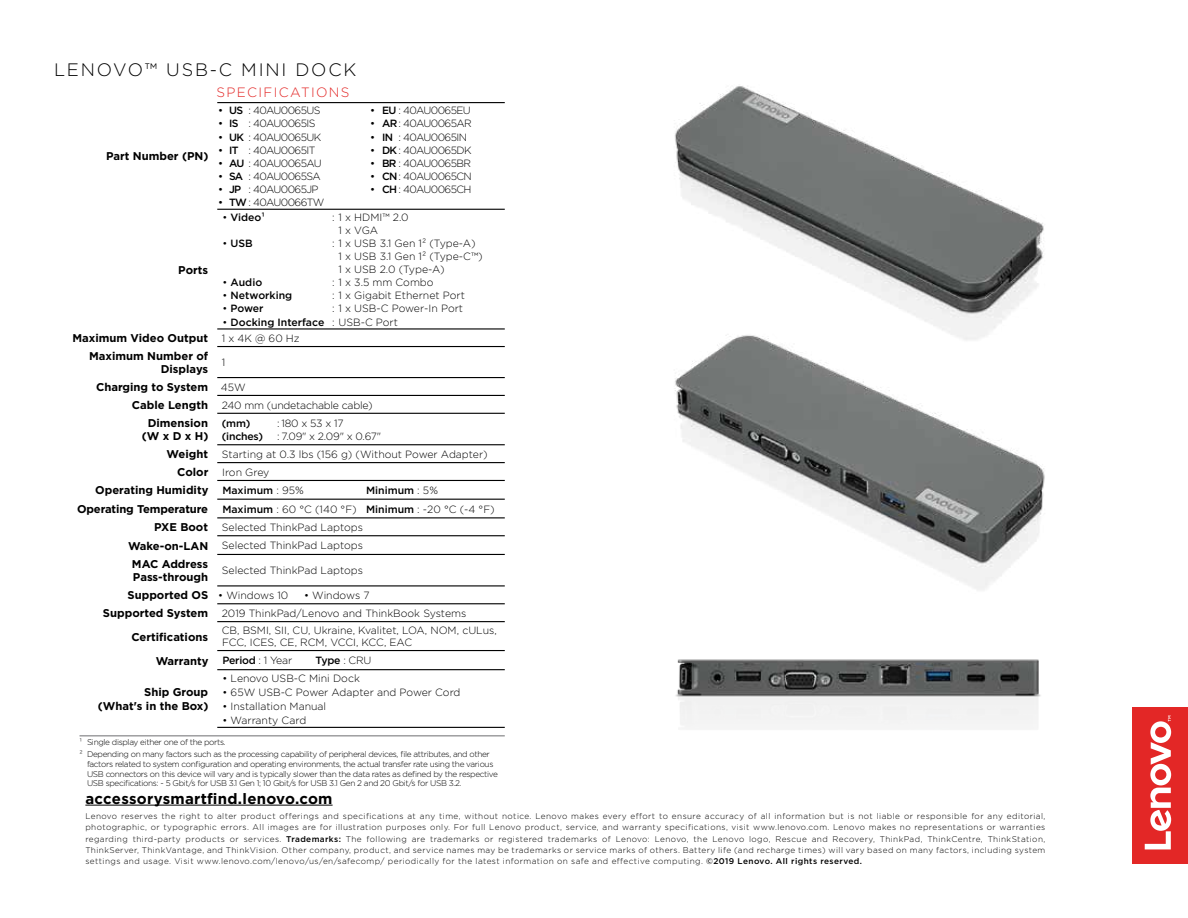
<style>
.page{position:relative;width:1188px;height:918px;background:#fff}
.page>*{position:absolute;margin:0;border:0;box-sizing:border-box;transform-origin:0 0}
.t1{font:300 18px "Gotham";letter-spacing:.1em;color:#000}
.t2{font:700 15px "Gotham";letter-spacing:.02em;color:#000}
.t3{font:300 13.5px "Gotham";letter-spacing:.1em;color:#e32726}
.t4{font:700 11.25px/13.5px "Gotham";color:#000}
.t5{font:300 10.5px/13px "Gotham";letter-spacing:-.005em;color:#000}
.t6{font:300 10.5px "Gotham";letter-spacing:-.06em;color:#000}
.t7{font:500 10.5px "Gotham";color:#000}
.t8{font:300 8.25px/11.2px "Gotham";letter-spacing:-.04em;color:#000}
.s1{font-weight:400}
.s2{font-weight:500}
.s3{font-weight:300}
.s4{font-weight:300;font-size:10.5px}
.s5{font-weight:700;font-size:11.25px}
.s6{font-weight:500;font-size:10.5px}
</style>
<div class="page">
<hr style="left:85px;top:805px;width:248px;height:1px;background:#000">
<hr style="left:217px;top:102px;width:288px;height:1px;background:#000">
<hr style="left:217px;top:444px;width:288px;height:1px;background:#000">
<hr style="left:217px;top:462px;width:288px;height:1px;background:#000">
<hr style="left:217px;top:480px;width:288px;height:1px;background:#000">
<hr style="left:217px;top:499px;width:288px;height:1px;background:#000">
<hr style="left:217px;top:517px;width:288px;height:1px;background:#000">
<hr style="left:217px;top:535px;width:288px;height:1px;background:#000">
<hr style="left:217px;top:554px;width:288px;height:1px;background:#000">
<hr style="left:217px;top:585px;width:288px;height:1px;background:#000">
<hr style="left:217px;top:603px;width:288px;height:1px;background:#000">
<hr style="left:217px;top:621px;width:288px;height:1px;background:#000">
<hr style="left:217px;top:650px;width:288px;height:1px;background:#000">
<hr style="left:217px;top:669px;width:288px;height:1px;background:#000">
<hr style="left:217px;top:727px;width:288px;height:1px;background:#000">
<hr style="left:217px;top:209px;width:288px;height:1px;background:#000">
<hr style="left:217px;top:328px;width:288px;height:2px;background:#000">
<hr style="left:217px;top:346px;width:288px;height:1px;background:#000">
<hr style="left:217px;top:377px;width:288px;height:1px;background:#000">
<hr style="left:217px;top:395px;width:288px;height:1px;background:#000">
<hr style="left:217px;top:413px;width:288px;height:1px;background:#000">
<hr style="left:80px;top:735px;width:425px;height:1px;background:#6d6e71">
<img style="left:674px;top:86px;width:370px;height:241px">
<img style="left:674px;top:327px;width:371px;height:263px">
<img style="left:675px;top:659px;width:366px;height:68px">
<div style="left:1133px;top:707px;width:55px;height:157px;background:#e32726"></div>
<svg style="left:1145px;top:716px;width:26px;height:133px"></svg>
<h1 class="t1" style="left:54px;top:58px;width:304px">LENOVO™ USB-C MINI DOCK</h1>
<h3 class="t4" style="left:106px;top:150px;width:104px">Part Number (PN)</h3>
<h3 class="t3" style="left:216px;top:83px;width:135px">SPECIFICATIONS</h3>
<p class="t6" style="left:218px;top:104px;width:104px"><span class="s1">•</span> <span class="s2">US</span> : 40AU0065US</p>
<p class="t6" style="left:370px;top:104px;width:102px"><span class="s1">•</span> <span class="s2">EU</span> : 40AU0065EU</p>
<p class="t6" style="left:218px;top:117px;width:99px"><span class="s1">•</span> <span class="s2">IS</span> : 40AU0065IS</p>
<p class="t6" style="left:370px;top:117px;width:103px"><span class="s1">•</span> <span class="s2">AR</span> : 40AU0065AR</p>
<p class="t6" style="left:218px;top:130px;width:104px"><span class="s1">•</span> <span class="s2">UK</span> : 40AU0065UK</p>
<p class="t6" style="left:370px;top:130px;width:98px"><span class="s1">•</span> <span class="s2">IN</span> : 40AU0065IN</p>
<p class="t6" style="left:218px;top:143px;width:99px"><span class="s1">•</span> <span class="s2">IT</span> : 40AU0065IT</p>
<p class="t6" style="left:370px;top:143px;width:103px"><span class="s1">•</span> <span class="s2">DK</span> : 40AU0065DK</p>
<p class="t6" style="left:218px;top:156px;width:105px"><span class="s1">•</span> <span class="s2">AU</span> : 40AU0065AU</p>
<p class="t6" style="left:370px;top:156px;width:102px"><span class="s1">•</span> <span class="s2">BR</span> : 40AU0065BR</p>
<p class="t6" style="left:218px;top:169px;width:104px"><span class="s1">•</span> <span class="s2">SA</span> : 40AU0065SA</p>
<p class="t6" style="left:370px;top:169px;width:103px"><span class="s1">•</span> <span class="s2">CN</span> : 40AU0065CN</p>
<p class="t6" style="left:218px;top:182px;width:102px"><span class="s1">•</span> <span class="s2">JP</span> : 40AU0065JP</p>
<p class="t6" style="left:370px;top:182px;width:103px"><span class="s1">•</span> <span class="s2">CH</span> : 40AU0065CH</p>
<p class="t6" style="left:218px;top:195px;width:108px"><span class="s1">•</span> <span class="s2">TW</span> : 40AU0066TW</p>
<p class="t7" style="left:223px;top:210px;width:44px"><span class="s3">•</span> Video¹</p>
<p class="t5" style="left:338px;top:211px;width:72px;text-indent:-6px">: 1 x HDMI™ 2.0<br>1 x VGA</p>
<p class="t7" style="left:223px;top:237px;width:32px"><span class="s3">•</span> USB</p>
<p class="t5" style="left:338px;top:237px;width:146px;text-indent:-6px">: 1 x USB 3.1 Gen 1² (Type-A)<br>1 x USB 3.1 Gen 1² (Type-C™)<br>1 x USB 2.0 (Type-A)</p>
<p class="t7" style="left:223px;top:276px;width:41px"><span class="s3">•</span> Audio</p>
<p class="t5" style="left:332px;top:276px;width:103px">: 1 x 3.5 mm Combo</p>
<p class="t7" style="left:223px;top:289px;width:71px"><span class="s3">•</span> Networking</p>
<p class="t5" style="left:332px;top:289px;width:134px">: 1 x Gigabit Ethernet Port</p>
<p class="t7" style="left:223px;top:302px;width:43px"><span class="s3">•</span> Power</p>
<p class="t5" style="left:332px;top:302px;width:133px">: 1 x USB-C Power-In Port</p>
<p class="t7" style="left:223px;top:315px;width:177px"><span class="s3">•</span> Docking Interface <span class="s3">: USB-C Port</span></p>
<h3 class="t4" style="left:89px;top:329px;width:212px;line-height:17.5px;text-indent:-17px">Maximum Video Output <span class="s4">1 x 4K @ 60 Hz<br></span>Maximum Number of</h3>
<h3 class="t4" style="left:161px;top:363px;width:49px">Displays</h3>
<h3 class="t4" style="left:178px;top:263px;width:31px">Ports</h3>
<p class="t5" style="left:222px;top:356px;width:5px">1</p>
<h3 class="t4" style="left:96px;top:380px;width:151px">Charging to System <span class="s4">45W</span></h3>
<p class="t5" style="left:132px;top:398px;width:242px"><span class="s5">Cable Length</span> 240 mm (undetachable cable)</p>
<h3 class="t4" style="left:142px;top:416px;width:68px;text-align:center">Dimension (W x D x H)</h3>
<p class="t7" style="left:222px;top:416px;width:30px">(mm)</p>
<p class="t5" style="left:277px;top:416px;width:68px">: 180 x 53 x 17</p>
<p class="t7" style="left:222px;top:429px;width:43px">(inches)</p>
<p class="t5" style="left:277px;top:429px;width:106px">: 7.09" x 2.09" x 0.67"</p>
<p class="t5" style="left:167px;top:447px;width:323px"><span class="s5">Weight</span> Starting at 0.3 lbs (156 g) (Without Power Adapter)</p>
<p class="t5" style="left:177px;top:465px;width:94px"><span class="s5">Color</span> Iron Grey</p>
<h3 class="t4" style="left:95px;top:484px;width:210px">Operating Humidity <span class="s6">Maximum</span> <span class="s4">: 95%</span></h3>
<p class="t7" style="left:366px;top:483px;width:73px">Minimum <span class="s3">: 5%</span></p>
<h3 class="t4" style="left:77px;top:502px;width:133px">Operating Temperature</h3>
<p class="t5" style="left:222px;top:502px;width:274px"><span class="s2">Maximum</span> : 60 °C (140 °F) <span class="s2">Minimum</span> : -20 °C (-4 °F)</p>
<p class="t5" style="left:154px;top:520px;width:210px"><span class="s5">PXE Boot</span> Selected ThinkPad Laptops</p>
<p class="t5" style="left:128px;top:539px;width:236px"><span class="s5">Wake-on-LAN</span> Selected ThinkPad Laptops</p>
<h3 class="t4" style="left:132px;top:557px;width:78px">MAC Address<br>Pass-through</h3>
<p class="t5" style="left:222px;top:564px;width:143px">Selected ThinkPad Laptops</p>
<h3 class="t4" style="left:128px;top:589px;width:162px">Supported OS <span class="s4">• Windows 10</span></h3>
<p class="t5" style="left:103px;top:586px;width:365px;line-height:17.9px;text-indent:201px">• Windows 7<br><span class="s5">Supported System</span> 2019 ThinkPad/Lenovo and ThinkBook Systems</p>
<h3 class="t4" style="left:131px;top:630px;width:78px">Certifications</h3>
<p class="t5" style="left:222px;top:624px;width:277px;line-height:12px">CB, BSMI, SII, CU, Ukraine, Kvalitet, LOA, NOM, cULus,<br>FCC, ICES, CE, RCM, VCCI, KCC, EAC</p>
<h3 class="t4" style="left:156px;top:654px;width:138px">Warranty <span class="s6">Period</span> <span class="s4">: 1 Year</span></h3>
<p class="t7" style="left:316px;top:654px;width:58px">Type <span class="s3">: CRU</span></p>
<h3 class="t4" style="left:98px;top:685px;width:112px;text-align:right">Ship Group (What's in the Box)</h3>
<p class="t5" style="left:223px;top:671px;width:139px">• Lenovo USB-C Mini Dock</p>
<p class="t5" style="left:223px;top:685px;width:240px">• 65W USB-C Power Adapter and Power Cord</p>
<p class="t5" style="left:223px;top:699px;width:105px">• Installation Manual</p>
<p class="t5" style="left:223px;top:713px;width:85px">• Warranty Card</p>
<p class="t8" style="left:80px;top:736px;width:412px;line-height:12px">¹ Single display either one of the ports.<br>² Depending on many factors such as the processing capability of peripheral devices, file attributes, and other</p>
<p class="t8" style="left:87px;top:759px;width:413px;line-height:9.9px">factors related to system configuration and operating environments, the actual transfer rate using the various<br>USB connectors on this device will vary and is typically slower than the data rates as defined by the respective<br>USB specifications: - 5 Gbit/s for USB 3.1 Gen 1; 10 Gbit/s for USB 3.1 Gen 2 and 20 Gbit/s for USB 3.2.</p>
<h2 class="t2" style="left:85px;top:789px;width:249px">accessorysmartfind.lenovo.com</h2>
<p class="t8" style="left:85px;top:810px;width:962px;text-align:justify">Lenovo reserves the right to alter product offerings and specifications at any time, without notice. Lenovo makes every effort to ensure accuracy of all information but is not liable or responsible for any editorial, photographic, or typographic errors. All images are for illustration purposes only. For full Lenovo product, service, and warranty specifications, visit www.lenovo.com. Lenovo makes no representations or warranties regarding third-party products or services. <span class="s2">Trademarks:</span> The following are trademarks or registered trademarks of Lenovo: Lenovo, the Lenovo logo, Rescue and Recovery, ThinkPad, ThinkCentre, ThinkStation, ThinkServer, ThinkVantage, and ThinkVision. Other company, product, and service names may be trademarks or service marks of others. Battery life (and recharge times) will vary based on many factors, including system settings and usage. Visit www.lenovo.com/lenovo/us/en/safecomp/ periodically for the latest information on safe and effective computing. <span class="s2">©2019 Lenovo. All rights reserved.</span></p>
</div>
